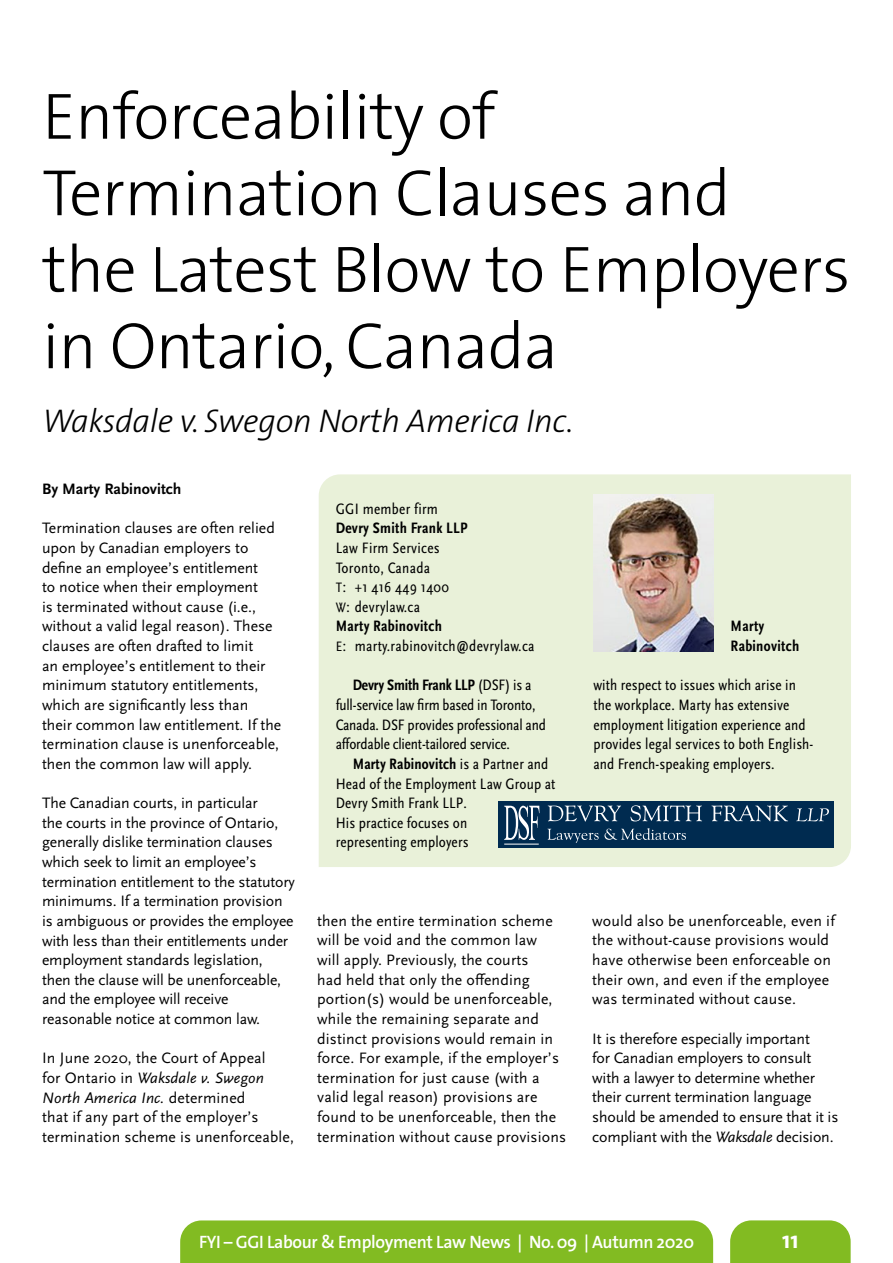
<style>
.page{position:relative;width:893px;height:1263px;background:#fff}
.page>*{position:absolute;margin:0;border:0;box-sizing:border-box;transform-origin:0 0}
.t1{font:300 66px/76.5px "The Sans";letter-spacing:-.01em;color:#000}
.t2{font:italic 300 33px "The Sans";letter-spacing:-.01em;color:#000}
.t3{font:700 24px "The Sans";color:#fff}
.t4{font:600 18px "The Sans";letter-spacing:-.02em;color:#fff}
.t5{font:15.75px/19.6px "Scala Sans Pro";color:#000}
.t6{font:condensed 15.75px/19.6px "Scala Sans Pro";letter-spacing:.01em;color:#000}
.t7{font:condensed 15.75px/19.6px "Scala Sans Pro";letter-spacing:-.01em;color:#000}
.t8{font:700 condensed 15.75px/19.6px "Scala Sans Pro";letter-spacing:.02em;color:#000}
.t9{font:700 15.75px "Scala Sans Pro";color:#000}
.s1{font-style:italic}
.s2{font-size:14.25px}
.s3{font-stretch:normal}
.s4{font-weight:700}
</style>
<div class="page">
<svg style="left:730px;top:1220px;width:121px;height:43px;background:#88be2d"></svg>
<div style="left:180px;top:1220px;width:533px;height:43px;background:#82bb22"></div>
<div style="left:319px;top:474px;width:532px;height:393px;background:#e9f1d9"></div>
<img style="left:593px;top:494px;width:121px;height:157px">
<div style="left:499px;top:801px;width:335px;height:46px;background:#002b50"></div>
<hr style="left:504px;top:844px;width:35px;height:1px;background:#fff">
<svg style="left:504px;top:806px;width:35px;height:34px"></svg>
<svg style="left:548px;top:805px;width:281px;height:16px"></svg>
<svg style="left:547px;top:828px;width:139px;height:15px"></svg>
<h1 class="t1" style="left:42px;top:76px;width:810px">Enforceability of<br>Termination Clauses and<br>the Latest Blow to Employers in Ontario, Canada</h1>
<h2 class="t2" style="left:43px;top:394px;width:532px">Waksdale v. Swegon North America Inc.</h2>
<p class="t9" style="left:42px;top:480px;width:141px">By Marty Rabinovitch</p>
<p class="t5" style="left:42px;top:518px;width:241px">Termination clauses are often relied upon by Canadian employers to define an employee’s entitlement<br>to notice when their employment<br>is terminated without cause (i.e., without a valid legal reason). These clauses are often drafted to limit<br>an employee’s entitlement to their minimum statutory entitlements, which are significantly less than their common law entitlement. If the termination clause is unenforceable, then the common law will apply.</p>
<p class="t5" style="left:42px;top:793px;width:254px">The Canadian courts, in particular<br>the courts in the province of Ontario, generally dislike termination clauses which seek to limit an employee’s termination entitlement to the statutory minimums. If a termination provision is ambiguous or provides the employee with less than their entitlements under employment standards legislation, then the clause will be unenforceable, and the employee will receive reasonable notice at common law.</p>
<p class="t5" style="left:42px;top:1048px;width:253px">In June 2020, the Court of Appeal<br>for Ontario in <span class="s1">Waksdale v. Swegon North America Inc.</span> determined<br>that if any part of the employer’s termination scheme is unenforceable,</p>
<p class="t6" style="left:336px;top:499px;width:104px">GGI member firm</p>
<p class="t8" style="left:336px;top:518px;width:133px">Devry Smith Frank LLP</p>
<p class="t6" style="left:336px;top:538px;width:200px">Law Firm Services<br>Toronto, Canada<br><span class="s2">T</span><span class="s3">:</span> +1 416 449 1400<br><span class="s2">W</span><span class="s3">:</span> devrylaw.ca<br><span class="s4">Marty Rabinovitch<br></span><span class="s2">E</span><span class="s3">:</span> marty.rabinovitch@devrylaw.ca</p>
<p class="t7" style="left:336px;top:675px;width:212px;text-indent:17px"><span class="s4">Devry Smith Frank LLP</span> (DSF) is a full-service law firm based in Toronto, Canada. DSF provides professional and affordable client-tailored service.</p>
<p class="t6" style="left:336px;top:754px;width:221px;text-indent:17px"><span class="s4">Marty Rabinovitch</span> is a Partner and<br>Head of the Employment Law Group at<br>Devry Smith Frank LLP.<br>His practice focuses on<br>representing employers</p>
<p class="t8" style="left:731px;top:617px;width:70px">Marty<br>Rabinovitch</p>
<p class="t6" style="left:593px;top:675px;width:221px">with respect to issues which arise in the workplace. Marty has extensive employment litigation experience and provides legal services to both English&shy;and French-speaking employers.</p>
<p class="t5" style="left:317px;top:911px;width:251px">then the entire termination scheme will be void and the common law<br>will apply. Previously, the courts<br>had held that only the offending portion(s) would be unenforceable, while the remaining separate and distinct provisions would remain in force. For example, if the employer’s termination for just cause (with a valid legal reason) provisions are found to be unenforceable, then the termination without cause provisions</p>
<p class="t5" style="left:592px;top:911px;width:244px">would also be unenforceable, even if the without-cause provisions would have otherwise been enforceable on their own, and even if the employee was terminated without cause.</p>
<p class="t5" style="left:592px;top:1028px;width:248px">It is therefore especially important<br>for Canadian employers to consult with a lawyer to determine whether their current termination language should be amended to ensure that it is compliant with the <span class="s1">Waksdale</span> decision.</p>
<p class="t4" style="left:199px;top:1227px;width:496px">FYI – GGI Labour &amp; Employment Law News | No. 09 | Autumn 2020</p>
<h3 class="t3" style="left:782px;top:1220px;width:18px">11</h3>
</div>
